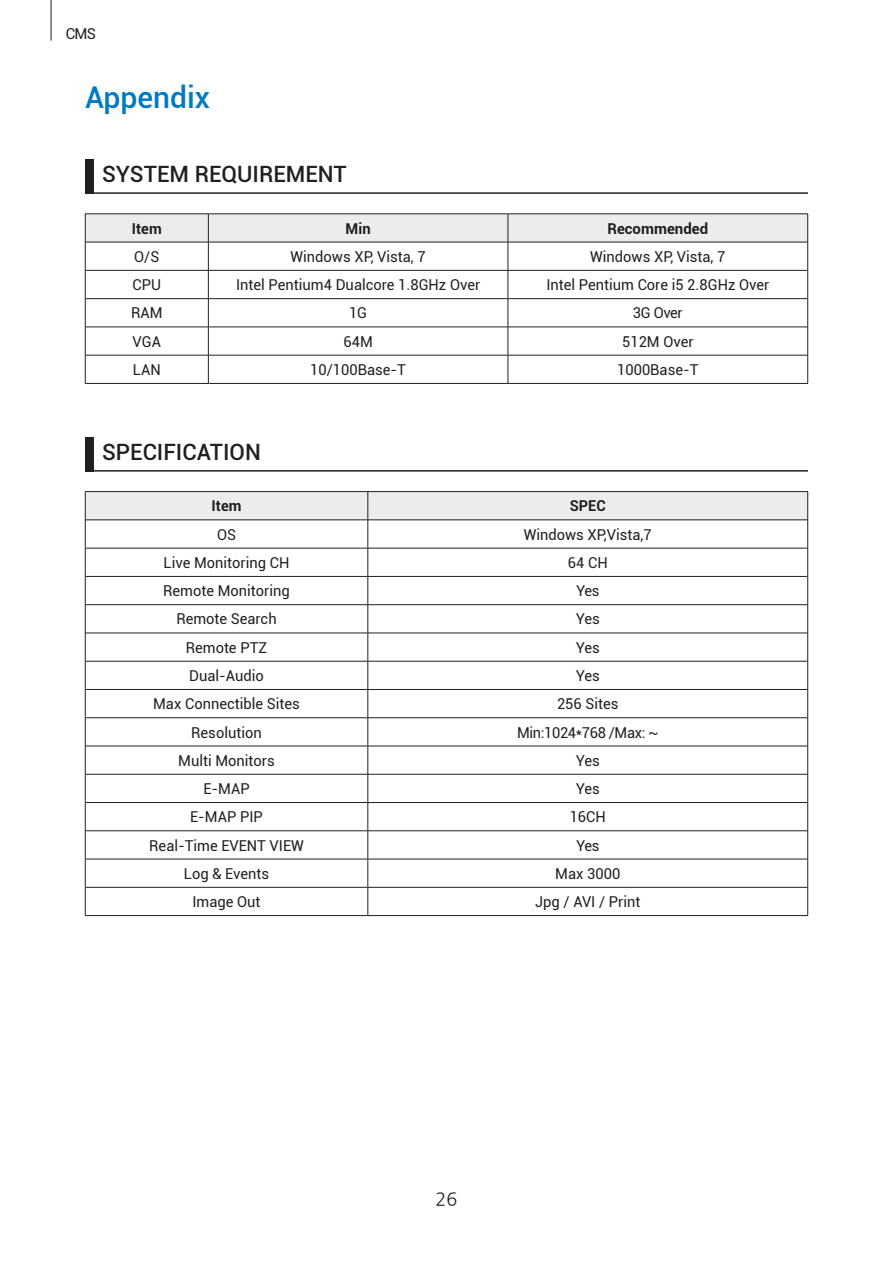
<style>
.page{position:relative;width:893px;height:1263px;background:#fff}
.page>*{position:absolute;margin:0;border:0;box-sizing:border-box;transform-origin:0 0}
.t1{font:500 30px "Roboto";color:#007ac2}
.t2{font:500 22.5px "Roboto";color:#231f20}
.t3{font:18px "Nanum Gothic";color:#231f20}
.t4{font:15px "Roboto";color:#231f20}
.t5{font:700 15px "Roboto";color:#231f20}
.t6{font:15px "Roboto";letter-spacing:-.025em;color:#231f20}
</style>
<div class="page">
<hr style="left:51px;top:0;width:1px;height:41px;background:#231f20">
<hr style="left:85px;top:383px;width:123px;height:1px;background:#231f20">
<hr style="left:208px;top:383px;width:300px;height:1px;background:#231f20">
<hr style="left:508px;top:383px;width:300px;height:1px;background:#231f20">
<svg style="left:85px;top:214px;width:723px;height:169px"></svg>
<hr style="left:85px;top:491px;width:283px;height:1px;background:#231f20">
<hr style="left:368px;top:491px;width:440px;height:1px;background:#231f20">
<hr style="left:85px;top:915px;width:283px;height:1px;background:#231f20">
<hr style="left:368px;top:915px;width:440px;height:1px;background:#231f20">
<svg style="left:85px;top:492px;width:723px;height:423px"></svg>
<hr style="left:85px;top:192px;width:723px;height:2px;background:#231f20">
<hr style="left:85px;top:470px;width:723px;height:2px;background:#231f20">
<div style="left:85px;top:159px;width:8px;height:35px;background:#231f20"></div>
<div style="left:85px;top:437px;width:8px;height:35px;background:#231f20"></div>
<p class="t4" style="left:66px;top:23px;width:32px">CMS</p>
<h1 class="t1" style="left:85px;top:76px;width:126px">Appendix</h1>
<h2 class="t2" style="left:102px;top:158px;width:246px">SYSTEM REQUIREMENT</h2>
<p class="t5" style="left:132px;top:218px;width:31px">Item</p>
<p class="t5" style="left:346px;top:218px;width:27px">Min</p>
<p class="t5" style="left:607px;top:218px;width:102px">Recommended</p>
<p class="t4" style="left:134px;top:246px;width:27px">O/S</p>
<p class="t4" style="left:290px;top:246px;width:137px">Windows XP, Vista, 7</p>
<p class="t4" style="left:590px;top:246px;width:137px">Windows XP, Vista, 7</p>
<p class="t4" style="left:132px;top:274px;width:30px">CPU</p>
<p class="t4" style="left:236px;top:274px;width:246px">Intel Pentium4 Dualcore 1.8GHz Over</p>
<p class="t4" style="left:546px;top:274px;width:224px">Intel Pentium Core i5 2.8GHz Over</p>
<p class="t4" style="left:131px;top:303px;width:33px">RAM</p>
<p class="t4" style="left:349px;top:303px;width:19px">1G</p>
<p class="t4" style="left:633px;top:303px;width:51px">3G Over</p>
<p class="t4" style="left:133px;top:331px;width:30px">VGA</p>
<p class="t4" style="left:343px;top:331px;width:31px">64M</p>
<p class="t4" style="left:622px;top:331px;width:73px">512M Over</p>
<p class="t4" style="left:133px;top:359px;width:29px">LAN</p>
<p class="t4" style="left:310px;top:359px;width:97px">10/100Base-T</p>
<p class="t4" style="left:617px;top:359px;width:83px">1000Base-T</p>
<h2 class="t2" style="left:102px;top:436px;width:160px">SPECIFICATION</h2>
<p class="t5" style="left:212px;top:495px;width:31px">Item</p>
<p class="t5" style="left:570px;top:495px;width:37px">SPEC</p>
<p class="t4" style="left:217px;top:524px;width:21px">OS</p>
<p class="t4" style="left:524px;top:524px;width:129px">Windows XP,Vista,7</p>
<p class="t4" style="left:164px;top:552px;width:127px">Live Monitoring CH</p>
<p class="t4" style="left:568px;top:552px;width:41px">64 CH</p>
<p class="t4" style="left:163px;top:580px;width:128px">Remote Monitoring</p>
<p class="t4" style="left:576px;top:580px;width:25px">Yes</p>
<p class="t4" style="left:176px;top:609px;width:102px">Remote Search</p>
<p class="t4" style="left:576px;top:609px;width:26px">Yes</p>
<p class="t4" style="left:186px;top:637px;width:83px">Remote PTZ</p>
<p class="t4" style="left:576px;top:637px;width:26px">Yes</p>
<p class="t4" style="left:189px;top:665px;width:76px">Dual-Audio</p>
<p class="t4" style="left:576px;top:665px;width:26px">Yes</p>
<p class="t4" style="left:153px;top:693px;width:148px">Max Connectible Sites</p>
<p class="t4" style="left:557px;top:693px;width:63px">256 Sites</p>
<p class="t4" style="left:191px;top:722px;width:72px">Resolution</p>
<p class="t6" style="left:517px;top:722px;width:143px">Min:1024*768 /Max: ~</p>
<p class="t4" style="left:178px;top:750px;width:98px">Multi Monitors</p>
<p class="t4" style="left:576px;top:750px;width:26px">Yes</p>
<p class="t4" style="left:203px;top:778px;width:48px">E-MAP</p>
<p class="t4" style="left:576px;top:778px;width:26px">Yes</p>
<p class="t4" style="left:190px;top:806px;width:74px">E-MAP PIP</p>
<p class="t4" style="left:570px;top:806px;width:38px">16CH</p>
<p class="t4" style="left:149px;top:835px;width:156px">Real-Time EVENT VIEW</p>
<p class="t4" style="left:576px;top:835px;width:25px">Yes</p>
<p class="t4" style="left:184px;top:863px;width:87px">Log &amp; Events</p>
<p class="t4" style="left:555px;top:863px;width:67px">Max 3000</p>
<p class="t4" style="left:192px;top:891px;width:70px">Image Out</p>
<p class="t4" style="left:535px;top:891px;width:107px">Jpg / AVI / Print</p>
<p class="t3" style="left:436px;top:1190px;width:23px">26</p>
</div>
